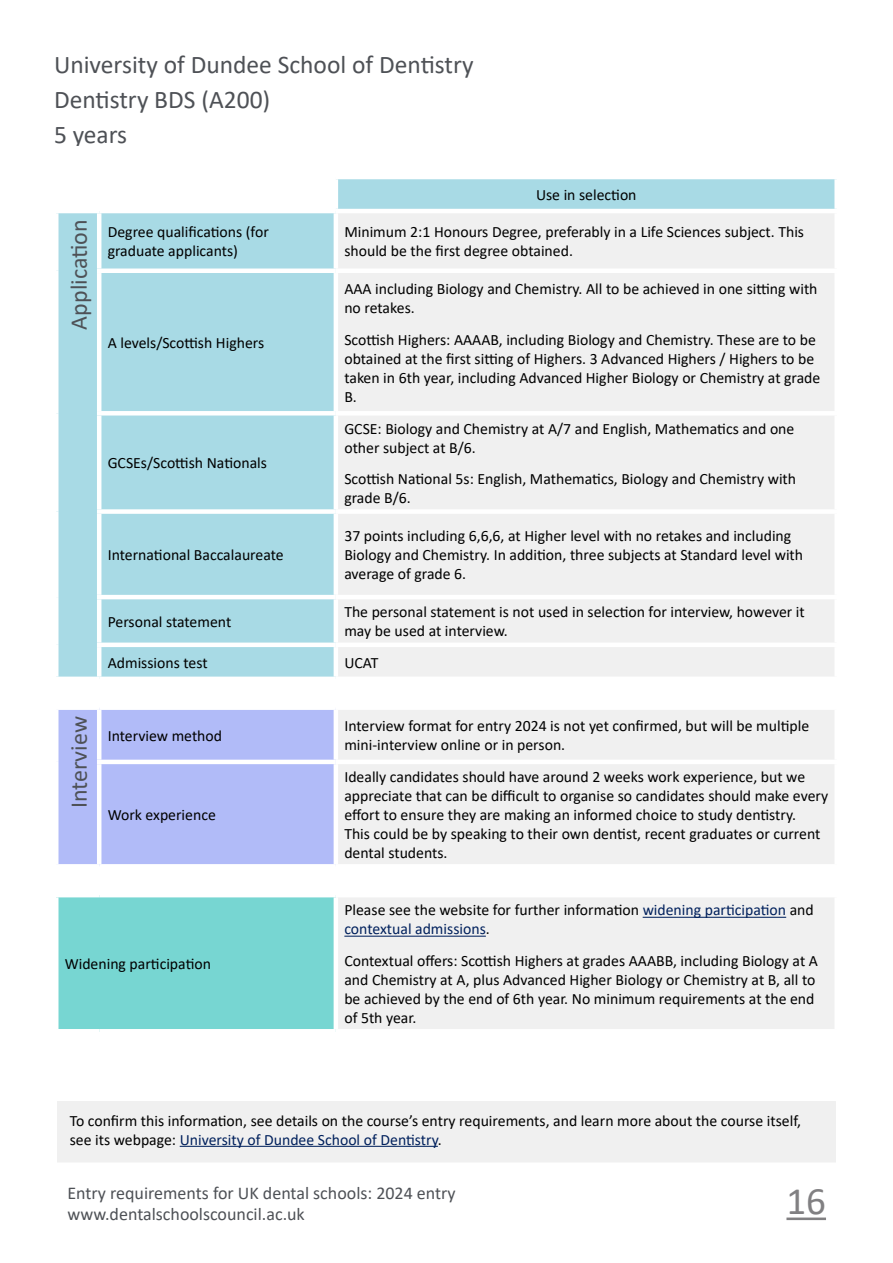
<style>
.page{position:relative;width:893px;height:1263px;background:#fff}
.page>*{position:absolute;margin:0;border:0;box-sizing:border-box;transform-origin:0 0}
.t1{font:39px "Calibri";color:#818082}
.t2{font:25.5px/35.1px "Calibri";color:#4e5156}
.t3{font:24px "Calibri";color:#4e5156}
.t4{font:18px/21.6px "Calibri";color:#4e5156}
.t5{font:15.75px/18.9px "Calibri";color:#000}
.s1{color:#00205c}
</style>
<div class="page">
<hr style="left:786px;top:1217px;width:40px;height:3px;background:#818082">
<div style="left:56px;top:1099px;width:781px;height:65px;background:#f0f0f0"></div>
<hr style="left:180px;top:1146px;width:258px;height:1px;background:#00205c">
<div style="left:54px;top:1098px;width:785px;height:67px;border:3px solid #fff"></div>
<div style="left:338px;top:179px;width:496px;height:30px;background:#a8dae5"></div>
<div style="left:58px;top:213px;width:276px;height:464px;background:#a8dae5"></div>
<div style="left:338px;top:213px;width:496px;height:816px;background:#f0f0f0"></div>
<div style="left:58px;top:710px;width:276px;height:154px;background:#b1bbf8"></div>
<div style="left:56px;top:895px;width:280px;height:136px;background:#77d6d2"></div>
<hr style="left:54px;top:897px;width:4px;height:132px;background:#fff">
<hr style="left:97px;top:213px;width:4px;height:55px;background:#fff">
<div style="left:97px;top:268px;width:239px;height:5px;background:#fff"></div>
<hr style="left:97px;top:273px;width:4px;height:138px;background:#fff">
<div style="left:336px;top:268px;width:503px;height:5px;background:#fff"></div>
<hr style="left:97px;top:411px;width:239px;height:4px;background:#fff">
<hr style="left:97px;top:415px;width:4px;height:94px;background:#fff">
<hr style="left:336px;top:411px;width:503px;height:4px;background:#fff">
<div style="left:97px;top:509px;width:239px;height:5px;background:#fff"></div>
<hr style="left:97px;top:514px;width:4px;height:81px;background:#fff">
<div style="left:336px;top:509px;width:503px;height:5px;background:#fff"></div>
<hr style="left:97px;top:595px;width:239px;height:4px;background:#fff">
<hr style="left:97px;top:599px;width:4px;height:43px;background:#fff">
<hr style="left:336px;top:595px;width:503px;height:4px;background:#fff">
<div style="left:97px;top:642px;width:239px;height:5px;background:#fff"></div>
<hr style="left:97px;top:647px;width:4px;height:30px;background:#fff">
<div style="left:336px;top:642px;width:503px;height:5px;background:#fff"></div>
<hr style="left:336px;top:677px;width:503px;height:4px;background:#fff">
<hr style="left:97px;top:710px;width:4px;height:50px;background:#fff">
<div style="left:336px;top:705px;width:503px;height:5px;background:#fff"></div>
<hr style="left:97px;top:760px;width:239px;height:4px;background:#fff">
<hr style="left:97px;top:764px;width:4px;height:100px;background:#fff">
<hr style="left:336px;top:760px;width:503px;height:4px;background:#fff">
<hr style="left:336px;top:864px;width:503px;height:4px;background:#fff">
<hr style="left:54px;top:893px;width:45px;height:4px;background:#fff">
<hr style="left:99px;top:893px;width:237px;height:4px;background:#fff">
<hr style="left:336px;top:893px;width:503px;height:4px;background:#fff">
<hr style="left:334px;top:897px;width:4px;height:132px;background:#fff">
<hr style="left:54px;top:1029px;width:45px;height:4px;background:#fff">
<hr style="left:99px;top:1029px;width:237px;height:4px;background:#fff">
<hr style="left:643px;top:917px;width:143px;height:1px;background:#00205c">
<hr style="left:344px;top:936px;width:142px;height:1px;background:#00205c">
<h2 class="t2" style="left:54px;top:46px;width:421px">University of Dundee School of Dentistry<br>Dentistry BDS (A200)<br>5 years</h2>
<p class="t5" style="left:536px;top:185px;width:102px">Use in selection</p>
<h3 class="t3" style="left:62px;top:330px;width:111px;rotate:-90deg">Application</h3>
<p class="t5" style="left:108px;top:222px;width:163px">Degree qualifications (for graduate applicants)</p>
<p class="t5" style="left:344px;top:222px;width:461px">Minimum 2:1 Honours Degree, preferably in a Life Sciences subject. This should be the first degree obtained.</p>
<p class="t5" style="left:108px;top:333px;width:158px">A levels/Scottish Highers</p>
<p class="t5" style="left:344px;top:279px;width:475px">AAA including Biology and Chemistry. All to be achieved in one sitting with no retakes.</p>
<p class="t5" style="left:344px;top:330px;width:478px">Scottish Highers: AAAAB, including Biology and Chemistry. These are to be obtained at the first sitting of Highers. 3 Advanced Highers / Highers to be taken in 6th year, including Advanced Higher Biology or Chemistry at grade B.</p>
<p class="t5" style="left:108px;top:453px;width:161px">GCSEs/Scottish Nationals</p>
<p class="t5" style="left:108px;top:545px;width:178px">International Baccalaureate</p>
<p class="t5" style="left:344px;top:418px;width:452px">GCSE: Biology and Chemistry at A/7 and English, Mathematics and one other subject at B/6.</p>
<p class="t5" style="left:344px;top:469px;width:453px">Scottish National 5s: English, Mathematics, Biology and Chemistry with grade B/6.</p>
<p class="t5" style="left:344px;top:526px;width:460px">37 points including 6,6,6, at Higher level with no retakes and including<br>Biology and Chemistry. In addition, three subjects at Standard level with average of grade 6.</p>
<h3 class="t3" style="left:62px;top:808px;width:94px;rotate:-90deg">Interview</h3>
<p class="t5" style="left:108px;top:612px;width:125px">Personal statement</p>
<p class="t5" style="left:344px;top:602px;width:462px">The personal statement is not used in selection for interview, however it may be used at interview.</p>
<p class="t5" style="left:108px;top:653px;width:102px">Admissions test</p>
<p class="t5" style="left:344px;top:653px;width:36px">UCAT</p>
<p class="t5" style="left:108px;top:726px;width:116px">Interview method</p>
<p class="t5" style="left:344px;top:716px;width:466px">Interview format for entry 2024 is not yet confirmed, but will be multiple mini-interview online or in person.</p>
<p class="t5" style="left:108px;top:805px;width:110px">Work experience</p>
<p class="t5" style="left:344px;top:767px;width:485px">Ideally candidates should have around 2 weeks work experience, but we appreciate that can be difficult to organise so candidates should make every effort to ensure they are making an informed choice to study dentistry.<br>This could be by speaking to their own dentist, recent graduates or current dental students.</p>
<p class="t5" style="left:65px;top:954px;width:148px">Widening participation</p>
<p class="t5" style="left:344px;top:900px;width:471px">Please see the website for further information <span class="s1">widening participation</span> and <span class="s1">contextual admissions</span>.</p>
<p class="t5" style="left:344px;top:951px;width:475px">Contextual offers: Scottish Highers at grades AAABB, including Biology at A and Chemistry at A, plus Advanced Higher Biology or Chemistry at B, all to be achieved by the end of 6th year. No minimum requirements at the end of 5th year.</p>
<p class="t5" style="left:70px;top:1110px;width:733px">To confirm this information, see details on the course’s entry requirements, and learn more about the course itself, see its webpage: <span class="s1">University of Dundee School of Dentistry</span>.</p>
<p class="t4" style="left:68px;top:1181px;width:390px">Entry requirements for UK dental schools: 2024 entry www.dentalschoolscouncil.ac.uk</p>
<h1 class="t1" style="left:786px;top:1174px;width:41px">16</h1>
</div>
